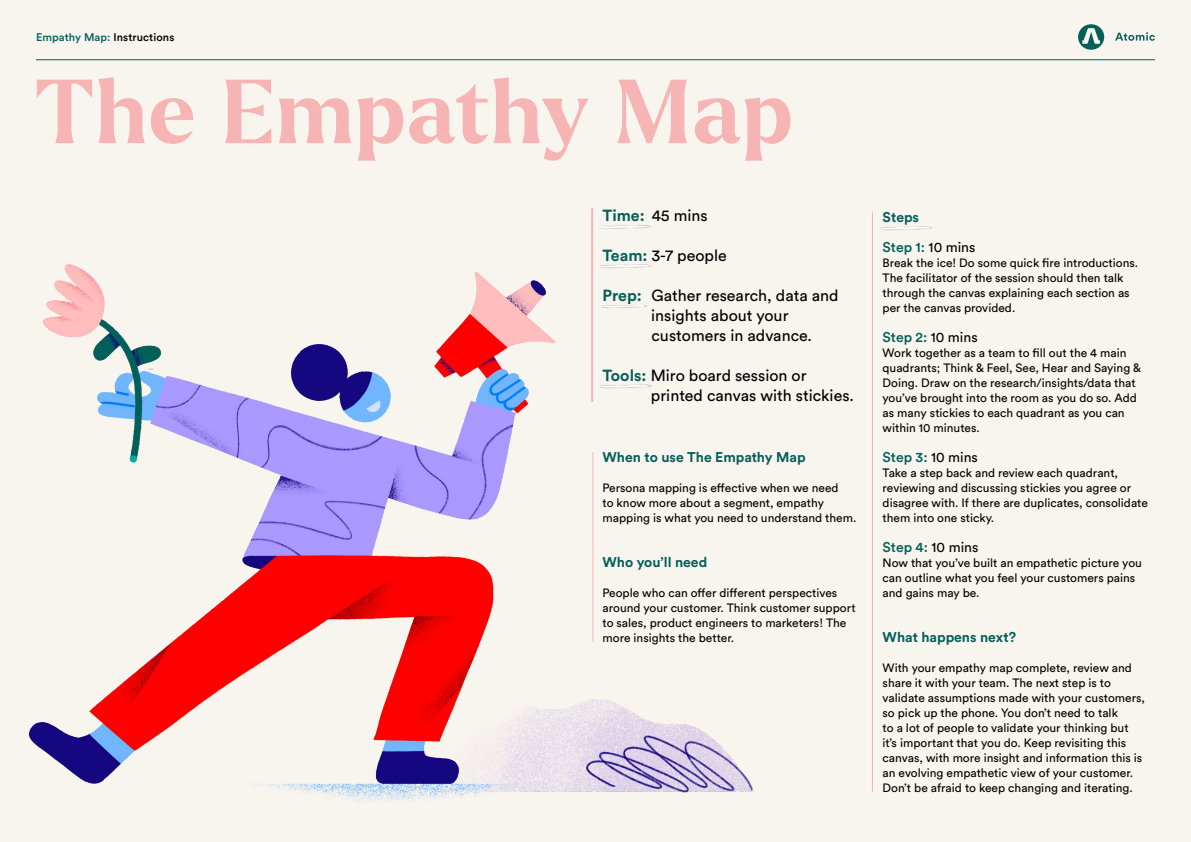
<style>
.page{position:relative;width:1191px;height:842px;background:#f8f4ee}
.page>*{position:absolute;margin:0;border:0;box-sizing:border-box;transform-origin:0 0}
.t1{font:700 88px "Larken";letter-spacing:.02em;color:#f6b5b4}
.t2{font:16px/20px "Circular Std";color:#000}
.t3{font:500 14px/30px "Circular Std";color:#055f5a}
.t4{font:700 14px "Circular Std";color:#055f5a}
.t5{font:12px/15px "Circular Std";color:#000}
.t6{font:500 11px "Circular Std";letter-spacing:.01em;color:#000}
.s1{color:#055f5a}
.s2{font-weight:700;color:#075f5a}
.s3{font-weight:700}
.s4{font-weight:400;color:#000}
</style>
<div class="page">
<img style="left:629px;top:710px;width:124px;height:82px">
<svg style="left:1115px;top:32px;width:40px;height:9px"></svg>
<svg style="left:1078px;top:24px;width:26px;height:26px"></svg>
<img style="left:29px;top:251px;width:600px;height:552px">
<hr style="left:36px;top:59px;width:1119px;height:1px;background:#055f5a">
<hr style="left:872px;top:212px;width:1px;height:580px;background:#f6b5b4">
<hr style="left:592px;top:452px;width:1px;height:190px;background:#f6b5b4">
<hr style="left:591px;top:208px;width:2px;height:194px;background:#f6b5b4">
<svg style="left:145px;top:367px;width:10px;height:5px"></svg>
<img style="left:881px;top:226px;width:52px;height:5px">
<img style="left:599px;top:225px;width:52px;height:4px">
<img style="left:600px;top:264px;width:52px;height:5px">
<img style="left:600px;top:384px;width:52px;height:5px">
<img style="left:602px;top:305px;width:45px;height:4px">
<p class="t6" style="left:36px;top:30px;width:140px"><span class="s1">Empathy Map:</span> Instructions</p>
<h1 class="t1" style="left:36px;top:54px;width:758px">The Empathy Map</h1>
<h2 class="t2" style="left:602px;top:206px;width:107px"><span class="s2">Time:</span> 45 mins</h2>
<h2 class="t2" style="left:602px;top:246px;width:126px"><span class="s2">Team:</span> 3-7 people</h2>
<h2 class="t2" style="left:651px;top:286px;width:189px;text-indent:-49px"><span class="s2">Prep:</span> Gather research, data and insights about your customers in advance.</h2>
<h2 class="t2" style="left:651px;top:366px;width:205px;text-indent:-48px"><span class="s2">Tools:</span> Miro board session or printed canvas with stickies.</h2>
<p class="t4" style="left:602px;top:448px;width:204px">When to use The Empathy Map</p>
<p class="t5" style="left:602px;top:480px;width:255px">Persona mapping is effective when we need<br>to know more about a segment, empathy mapping is what you need to understand them.</p>
<p class="t4" style="left:602px;top:553px;width:106px">Who you’ll need</p>
<p class="t5" style="left:602px;top:585px;width:255px">People who can offer different perspectives around your customer. Think customer support to sales, product engineers to marketers! The more insights the better.</p>
<p class="t3" style="left:882px;top:202px;width:94px"><span class="s3">Steps<br></span>Step 1: <span class="s4">10 mins</span></p>
<p class="t5" style="left:882px;top:255px;width:257px">Break the ice! Do some quick fire introductions.<br>The facilitator of the session should then talk through the canvas explaining each section as per the canvas provided.</p>
<p class="t3" style="left:882px;top:322px;width:97px">Step 2: <span class="s4">10 mins</span></p>
<p class="t5" style="left:882px;top:345px;width:260px">Work together as a team to fill out the 4 main quadrants; Think &amp; Feel, See, Hear and Saying &amp; Doing. Draw on the research/insights/data that you’ve brought into the room as you do so. Add as many stickies to each quadrant as you can within 10 minutes.</p>
<p class="t3" style="left:882px;top:442px;width:97px">Step 3: <span class="s4">10 mins</span></p>
<p class="t5" style="left:882px;top:465px;width:267px">Take a step back and review each quadrant, reviewing and discussing stickies you agree or disagree with. If there are duplicates, consolidate them into one sticky.</p>
<p class="t3" style="left:882px;top:532px;width:97px">Step 4: <span class="s4">10 mins</span></p>
<p class="t5" style="left:882px;top:555px;width:261px">Now that you’ve built an empathetic picture you can outline what you feel your customers pains and gains may be.</p>
<p class="t4" style="left:882px;top:628px;width:135px">What happens next?</p>
<p class="t5" style="left:882px;top:660px;width:264px">With your empathy map complete, review and share it with your team. The next step is to validate assumptions made with your customers, so pick up the phone. You don’t need to talk<br>to a lot of people to validate your thinking but it’s important that you do. Keep revisiting this canvas, with more insight and information this is an evolving empathetic view of your customer.<br>Don’t be afraid to keep changing and iterating.</p>
</div>
